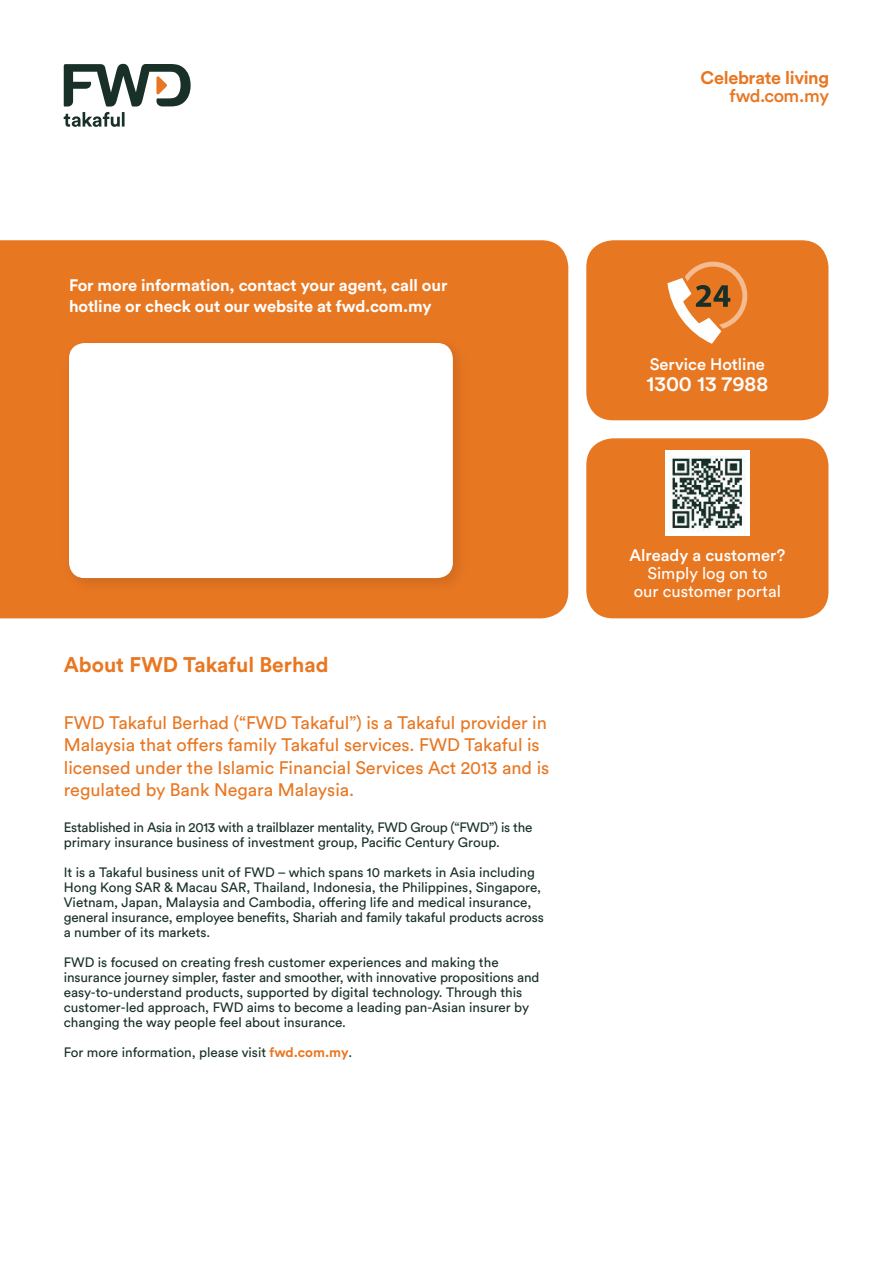
<style>
.page{position:relative;width:893px;height:1263px;background:#fff}
.page>*{position:absolute;margin:0;border:0;box-sizing:border-box;transform-origin:0 0}
.t1{font:700 21px "FWD Circular";color:#e87722}
.t2{font:500 21px "FWD Circular";color:#fff}
.t3{font:18px/22.5px "FWD Circular";color:#e87722}
.t4{font:700 18px "FWD Circular";letter-spacing:-.015em;color:#e87722}
.t5{font:500 18px "FWD Circular";letter-spacing:-.02em;color:#e87722}
.t6{font:700 16.5px/21px "FWD Circular";letter-spacing:-.005em;color:#fff}
.t7{font:500 16.5px "FWD Circular";color:#fff}
.t8{font:16.5px/18px "FWD Circular";color:#fff;text-align:center}
.t9{font:13.5px/15px "FWD Circular";color:#183028}
.t10{font:13.5px/15px "FWD Circular";letter-spacing:-.02em;color:#183028}
.s1{font-weight:700;color:#e87722}
</style>
<div class="page">
<div style="left:0;top:240px;width:568px;height:378px;background:#e87722"></div>
<div style="left:586px;top:438px;width:242px;height:180px;background:#e87722;border-radius:27px"></div>
<div style="left:60px;top:334px;width:410px;height:262px;background:#000;opacity:.12"></div>
<div style="left:70px;top:344px;width:382px;height:233px;background:#fff;border-radius:15px"></div>
<div style="left:69px;top:343px;width:384px;height:235px;border:1px solid #fff;border-radius:15px"></div>
<img style="left:665px;top:450px;width:85px;height:85px">
<div style="left:586px;top:240px;width:242px;height:180px;background:#e87722;border-radius:27px"></div>
<svg style="left:667px;top:262px;width:80px;height:82px"></svg>
<svg style="left:64px;top:64px;width:127px;height:63px"></svg>
<p class="t6" style="left:69px;top:274px;width:380px">For more information, contact your agent, call our hotline or check out our website at fwd.com.my</p>
<h1 class="t1" style="left:64px;top:650px;width:266px">About FWD Takaful Berhad</h1>
<h2 class="t3" style="left:64px;top:711px;width:487px">FWD Takaful Berhad (“FWD Takaful”) is a Takaful provider in Malaysia that offers family Takaful services. FWD Takaful is licensed under the Islamic Financial Services Act 2013 and is regulated by Bank Negara Malaysia.</h2>
<p class="t10" style="left:64px;top:819px;width:470px">Established in Asia in 2013 with a trailblazer mentality, FWD Group (“FWD”) is the primary insurance business of investment group, Pacific Century Group.</p>
<p class="t9" style="left:64px;top:864px;width:482px">It is a Takaful business unit of FWD – which spans 10 markets in Asia including Hong Kong SAR &amp; Macau SAR, Thailand, Indonesia, the Philippines, Singapore, Vietnam, Japan, Malaysia and Cambodia, offering life and medical insurance, general insurance, employee benefits, Shariah and family takaful products across a number of its markets.</p>
<p class="t9" style="left:64px;top:954px;width:477px">FWD is focused on creating fresh customer experiences and making the insurance journey simpler, faster and smoother, with innovative propositions and easy-to-understand products, supported by digital technology. Through this customer-led approach, FWD aims to become a leading pan-Asian insurer by changing the way people feel about insurance.</p>
<p class="t9" style="left:64px;top:1044px;width:290px">For more information, please visit <span class="s1">fwd.com.my</span>.</p>
<h2 class="t4" style="left:700px;top:65px;width:130px">Celebrate living</h2>
<h2 class="t5" style="left:729px;top:84px;width:101px">fwd.com.my</h2>
<p class="t7" style="left:650px;top:353px;width:117px">Service Hotline</p>
<h1 class="t2" style="left:646px;top:370px;width:123px">1300 13 7988</h1>
<p class="t7" style="left:629px;top:544px;width:158px">Already a customer?</p>
<p class="t8" style="left:634px;top:563px;width:149px">Simply log on to our customer portal</p>
</div>
